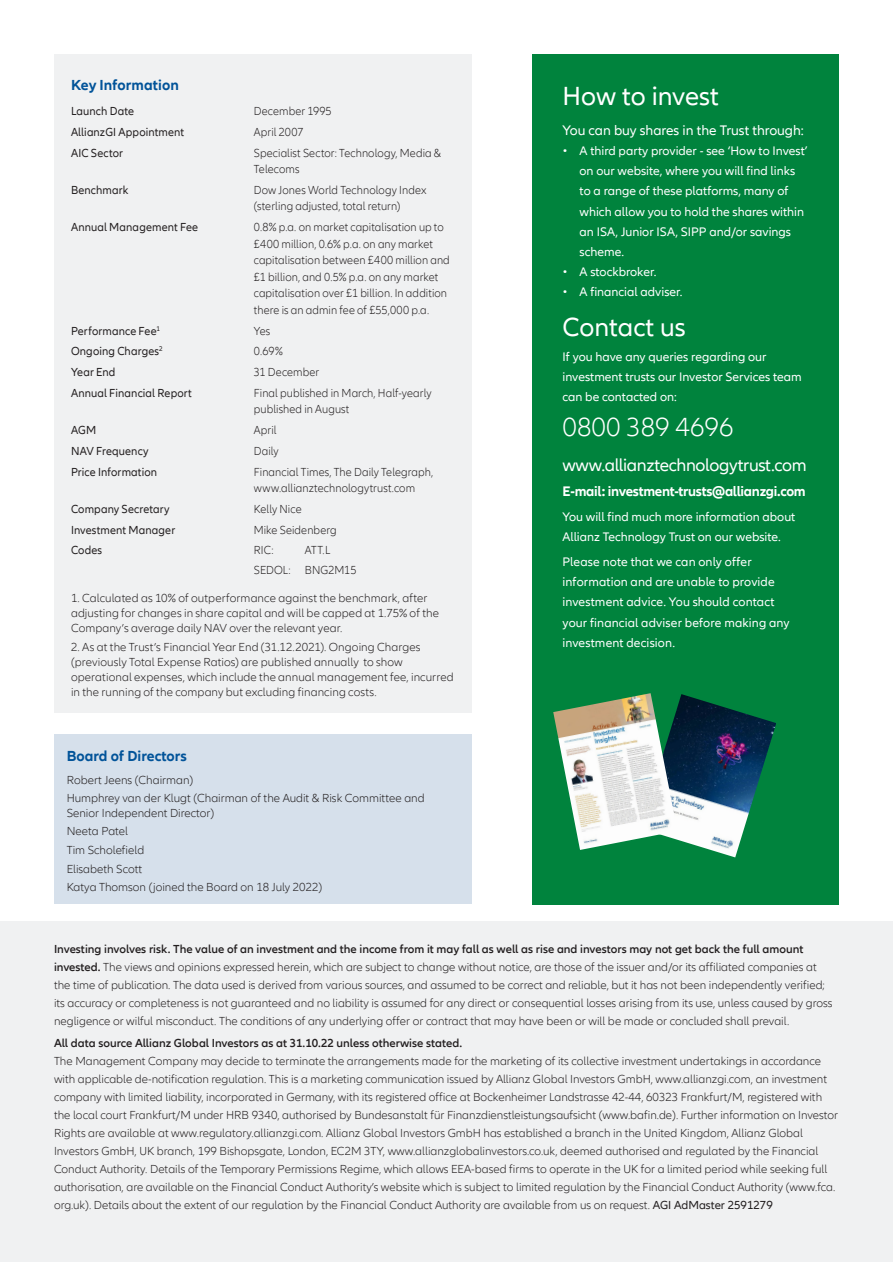
<style>
.page{position:relative;width:893px;height:1263px;background:#fff}
.page>*{position:absolute;margin:0;border:0;box-sizing:border-box;transform-origin:0 0}
.t1{font:27px "Allianz Neo";color:#fff}
.t2{font:300 27px "Allianz Neo";color:#fff}
.t3{font:18px "Allianz Neo";letter-spacing:-.02em;color:#fff}
.t4{font:700 15px "Allianz Neo";color:#015399}
.t5{font:700 14.25px "Allianz Neo";letter-spacing:-.02em;color:#fff}
.t6{font:14.25px "Allianz Neo";color:#fff}
.t7{font:12.75px/20.1px "Allianz Neo";color:#fff}
.t8{font:300 12px/18px "Allianz Neo";color:#231f20}
.t9{font:300 12px/16.5px "Allianz Neo";color:#231f20;scale:.95 1}
.t10{font:12px "Allianz Neo";letter-spacing:.01em;color:#231f20;scale:.95 1}
.s1{font-weight:600}
.s2{font-weight:400}
</style>
<div class="page">
<div style="left:533px;top:54px;width:306px;height:850px;background:#00833d"></div>
<div style="left:0;top:921px;width:893px;height:340px;background:#f0f1f2"></div>
<img style="left:677px;top:694px;width:99px;height:163px">
<img style="left:553px;top:693px;width:124px;height:157px">
<div style="left:54px;top:54px;width:418px;height:659px;background:#f0f1f2"></div>
<div style="left:54px;top:734px;width:418px;height:170px;background:#d6e0eb"></div>
<p class="t4" style="left:71px;top:76px;width:109px">Key Information</p>
<p class="t10" style="left:71px;top:104px;width:68px">Launch Date</p>
<p class="t9" style="left:254px;top:103px;width:83px">December 1995</p>
<p class="t10" style="left:71px;top:125px;width:121px">AllianzGI Appointment</p>
<p class="t9" style="left:254px;top:124px;width:54px">April 2007</p>
<p class="t10" style="left:71px;top:146px;width:56px">AIC Sector</p>
<p class="t9" style="left:254px;top:145px;width:199px">Specialist Sector: Technology, Media &amp;<br>Telecoms</p>
<p class="t10" style="left:71px;top:183px;width:62px">Benchmark</p>
<p class="t9" style="left:254px;top:182px;width:183px">Dow Jones World Technology Index (sterling adjusted, total return)</p>
<p class="t10" style="left:71px;top:220px;width:135px">Annual Management Fee</p>
<p class="t9" style="left:254px;top:219px;width:208px">0.8% p.a. on market capitalisation up to £400 million, 0.6% p.a. on any market capitalisation between £400 million and £1 billion, and 0.5% p.a. on any market capitalisation over £1 billion. In addition there is an admin fee of £55,000 p.a.</p>
<p class="t10" style="left:71px;top:324px;width:95px">Performance Fee<sup>1</sup></p>
<p class="t9" style="left:254px;top:323px;width:19px">Yes</p>
<p class="t10" style="left:71px;top:344px;width:98px">Ongoing Charges<sup>2</sup></p>
<p class="t9" style="left:254px;top:343px;width:32px">0.69%</p>
<p class="t10" style="left:71px;top:365px;width:48px">Year End</p>
<p class="t9" style="left:254px;top:364px;width:70px">31 December</p>
<p class="t10" style="left:71px;top:386px;width:129px">Annual Financial Report</p>
<p class="t9" style="left:254px;top:385px;width:189px">Final published in March, Half-yearly published in August</p>
<p class="t10" style="left:71px;top:423px;width:28px">AGM</p>
<p class="t9" style="left:254px;top:422px;width:25px">April</p>
<p class="t10" style="left:71px;top:444px;width:83px">NAV Frequency</p>
<p class="t9" style="left:254px;top:443px;width:28px">Daily</p>
<p class="t10" style="left:71px;top:465px;width:92px">Price Information</p>
<p class="t9" style="left:254px;top:464px;width:190px">Financial Times, The Daily Telegraph, www.allianztechnologytrust.com</p>
<p class="t10" style="left:71px;top:502px;width:105px">Company Secretary</p>
<p class="t9" style="left:254px;top:501px;width:52px">Kelly Nice</p>
<p class="t10" style="left:71px;top:523px;width:111px">Investment Manager</p>
<p class="t9" style="left:254px;top:522px;width:89px">Mike Seidenberg</p>
<p class="t10" style="left:71px;top:543px;width:34px">Codes</p>
<p class="t9" style="left:254px;top:542px;width:22px">RIC:</p>
<p class="t9" style="left:254px;top:541px;width:110px;line-height:19.6px;text-indent:51px">ATT.L<br>SEDOL: BNG2M15</p>
<p class="t8" style="left:71px;top:590px;width:370px;line-height:15px">1. Calculated as 10% of outperformance against the benchmark, after adjusting for changes in share capital and will be capped at 1.75% of the<br>Company’s average daily NAV over the relevant year.</p>
<p class="t8" style="left:71px;top:640px;width:384px;line-height:15px">2. As at the Trust’s Financial Year End (31.12.2021). Ongoing Charges (previously Total Expense Ratios) are published annually to show operational expenses, which include the annual management fee, incurred in the running of the company but excluding financing costs.</p>
<p class="t4" style="left:67px;top:747px;width:122px">Board of Directors</p>
<p class="t8" style="left:67px;top:771px;width:128px">Robert Jeens (Chairman)</p>
<p class="t8" style="left:67px;top:791px;width:359px;line-height:14.4px">Humphrey van der Klugt (Chairman of the Audit &amp; Risk Committee and<br>Senior Independent Director)</p>
<p class="t8" style="left:67px;top:823px;width:63px">Neeta Patel</p>
<p class="t8" style="left:67px;top:841px;width:79px">Tim Scholefield</p>
<p class="t8" style="left:67px;top:860px;width:77px">Elisabeth Scott</p>
<p class="t8" style="left:67px;top:879px;width:257px">Katya Thomson (joined the Board on 18 July 2022)</p>
<p class="t1" style="left:563px;top:81px;width:158px">How to invest</p>
<p class="t6" style="left:563px;top:122px;width:243px">You can buy shares in the Trust through:</p>
<p class="t7" style="left:580px;top:141px;width:229px;text-indent:-17px">• A third party provider - see ‘How to Invest’ on our website, where you will find links to a range of these platforms, many of which allow you to hold the shares within an ISA, Junior ISA, SIPP and/or savings scheme.</p>
<p class="t7" style="left:563px;top:262px;width:95px">• A stockbroker.</p>
<p class="t7" style="left:563px;top:282px;width:121px">• A financial adviser.</p>
<p class="t1" style="left:563px;top:311px;width:125px">Contact us</p>
<p class="t7" style="left:563px;top:347px;width:241px">If you have any queries regarding our investment trusts our Investor Services team can be contacted on:</p>
<p class="t2" style="left:563px;top:412px;width:172px">0800 389 4696</p>
<p class="t3" style="left:563px;top:455px;width:245px">www.allianztechnologytrust.com</p>
<p class="t5" style="left:563px;top:483px;width:245px">E-mail: investment-trusts@allianzgi.com</p>
<p class="t7" style="left:563px;top:507px;width:234px">You will find much more information about<br>Allianz Technology Trust on our website.</p>
<p class="t7" style="left:563px;top:552px;width:229px">Please note that we can only offer information and are unable to provide investment advice. You should contact your financial adviser before making any investment decision.</p>
<p class="t8" style="left:54px;top:940px;width:780px"><span class="s1">Investing involves risk. The value of an investment and the income from it may fall as well as rise and investors may not get back the full amount invested.</span> The views and opinions expressed herein, which are subject to change without notice, are those of the issuer and/or its affiliated companies at the time of publication. The data used is derived from various sources, and assumed to be correct and reliable, but it has not been independently verified; its accuracy or completeness is not guaranteed and no liability is assumed for any direct or consequential losses arising from its use, unless caused by gross negligence or wilful misconduct. The conditions of any underlying offer or contract that may have been or will be made or concluded shall prevail.</p>
<p class="t8" style="left:54px;top:1034px;width:786px"><span class="s1">All data source Allianz Global Investors as at 31.10.22 unless otherwise stated.<br></span>The Management Company may decide to terminate the arrangements made for the marketing of its collective investment undertakings in accordance with applicable de-notification regulation. This is a marketing communication issued by Allianz Global Investors GmbH, www.allianzgi.com, an investment company with limited liability, incorporated in Germany, with its registered office at Bockenheimer Landstrasse 42‑44, 60323 Frankfurt/M, registered with the local court Frankfurt/M under HRB 9340, authorised by Bundesanstalt für Finanzdienstleistungsaufsicht (www.bafin.de). Further information on Investor Rights are available at www.regulatory.allianzgi.com. Allianz Global Investors GmbH has established a branch in the United Kingdom, Allianz Global Investors GmbH, UK branch, 199 Bishopsgate, London, EC2M 3TY, www.allianzglobalinvestors.co.uk, deemed authorised and regulated by the Financial Conduct Authority. Details of the Temporary Permissions Regime, which allows EEA-based firms to operate in the UK for a limited period while seeking full authorisation, are available on the Financial Conduct Authority’s website which is subject to limited regulation by the Financial Conduct Authority (www.fca. org.uk). Details about the extent of our regulation by the Financial Conduct Authority are available from us on request. <span class="s2">AGI AdMaster 2591279</span></p>
</div>
